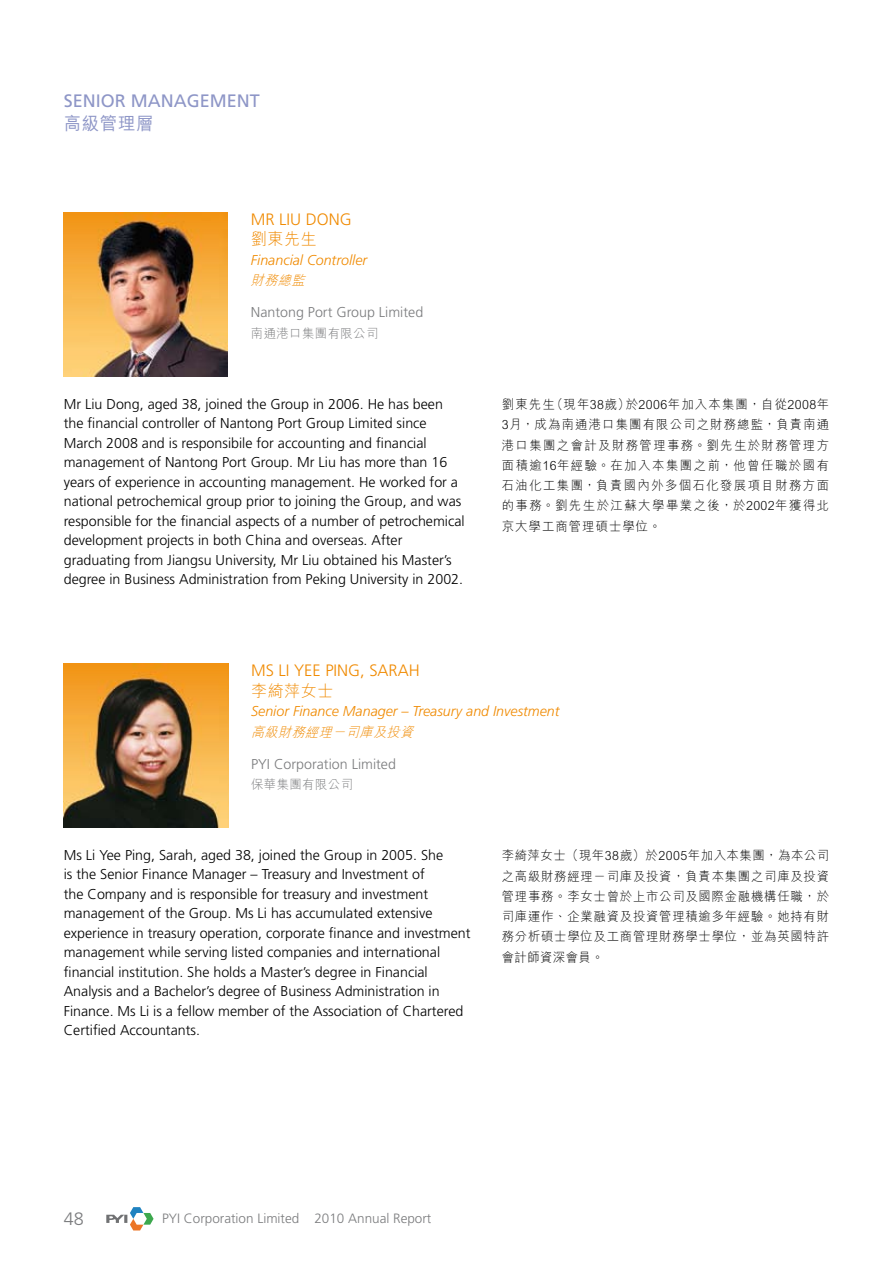
<style>
.page{position:relative;width:893px;height:1263px;background:#fff}
.page>*{position:absolute;margin:0;border:0;box-sizing:border-box;transform-origin:0 0}
.t1{font:18px "Frutiger LT Std";color:#8e96c7}
.t2{font:500 18px "M Hei HK";letter-spacing:.035em;color:#8e96c7}
.t3{font:300 18px "Frutiger LT Std";color:#7b7c7e}
.t4{font:300 16.5px "Frutiger LT Std";color:#f08a00}
.t5{font:300 16.5px "M Hei HK";letter-spacing:.035em;color:#f08a00}
.t6{font:300 14.25px/19.5px "Frutiger LT Std";color:#000}
.t7{font:italic 300 14.25px "Frutiger LT Std";color:#f08a00}
.t8{font:300 14.25px "Frutiger LT Std";color:#7b7c7e}
.t9{font:300 13.5px "Frutiger LT Std";color:#7b7c7e}
.t10{font:italic 300 13.5px "M Hei HK";color:#f08a00}
.t11{font:300 12.75px/20.2px "M Hei HK";letter-spacing:.06em;color:#000;text-align:justify}
.t12{font:300 12.75px "M Hei HK";letter-spacing:.035em;color:#7b7c7e}
</style>
<div class="page">
<svg style="left:106px;top:1207px;width:48px;height:23px"></svg>
<img style="left:64px;top:663px;width:164px;height:165px">
<img style="left:64px;top:213px;width:164px;height:164px">
<p class="t1" style="left:64px;top:90px;width:198px">SENIOR MANAGEMENT</p>
<p class="t2" style="left:64px;top:110px;width:91px">高級管理層</p>
<p class="t4" style="left:251px;top:210px;width:102px">MR LIU DONG</p>
<p class="t5" style="left:251px;top:228px;width:67px">劉東先生</p>
<p class="t7" style="left:251px;top:252px;width:118px">Financial Controller</p>
<p class="t10" style="left:251px;top:271px;width:60px">財務總監</p>
<p class="t8" style="left:251px;top:304px;width:174px">Nantong Port Group Limited</p>
<p class="t12" style="left:251px;top:324px;width:129px">南通港口集團有限公司</p>
<p class="t6" style="left:64px;top:394px;width:402px">Mr Liu Dong, aged 38, joined the Group in 2006. He has been the financial controller of Nantong Port Group Limited since March 2008 and is responsibile for accounting and financial management of Nantong Port Group. Mr Liu has more than 16 years of experience in accounting management. He worked for a national petrochemical group prior to joining the Group, and was responsible for the financial aspects of a number of petrochemical development projects in both China and overseas. After graduating from Jiangsu University, Mr Liu obtained his Master’s degree in Business Administration from Peking University in 2002.</p>
<p class="t11" style="left:502px;top:394px;width:329px">劉東先生（現年38歲）於2006年加入本集團，自從2008年3月，成為南通港口集團有限公司之財務總監，負責南通港口集團之會計及財務管理事務。劉先生於財務管理方面積逾16年經驗。在加入本集團之前，他曾任職於國有石油化工集團，負責國內外多個石化發展項目財務方面的事務。劉先生於江蘇大學畢業之後，於2002年獲得北京大學工商管理碩士學位。</p>
<p class="t4" style="left:251px;top:661px;width:170px">MS LI YEE PING, SARAH</p>
<p class="t5" style="left:251px;top:679px;width:84px">李綺萍女士</p>
<p class="t7" style="left:251px;top:703px;width:310px">Senior Finance Manager – Treasury and Investment</p>
<p class="t10" style="left:251px;top:722px;width:168px">高級財務經理－司庫及投資</p>
<p class="t8" style="left:251px;top:756px;width:146px">PYI Corporation Limited</p>
<p class="t12" style="left:251px;top:775px;width:103px">保華集團有限公司</p>
<p class="t6" style="left:64px;top:845px;width:408px">Ms Li Yee Ping, Sarah, aged 38, joined the Group in 2005. She<br>is the Senior Finance Manager – Treasury and Investment of<br>the Company and is responsible for treasury and investment management of the Group. Ms Li has accumulated extensive experience in treasury operation, corporate finance and investment management while serving listed companies and international financial institution. She holds a Master’s degree in Financial Analysis and a Bachelor’s degree of Business Administration in Finance. Ms Li is a fellow member of the Association of Chartered Certified Accountants.</p>
<p class="t11" style="left:502px;top:845px;width:329px">李綺萍女士（現年38歲）於2005年加入本集團，為本公司之高級財務經理－司庫及投資，負責本集團之司庫及投資管理事務。李女士曾於上市公司及國際金融機構任職，於司庫運作、企業融資及投資管理積逾多年經驗。她持有財務分析碩士學位及工商管理財務學士學位，並為英國特許會計師資深會員。</p>
<p class="t3" style="left:64px;top:1208px;width:22px">48</p>
<p class="t9" style="left:162px;top:1210px;width:271px">PYI Corporation Limited 2010 Annual Report</p>
</div>
